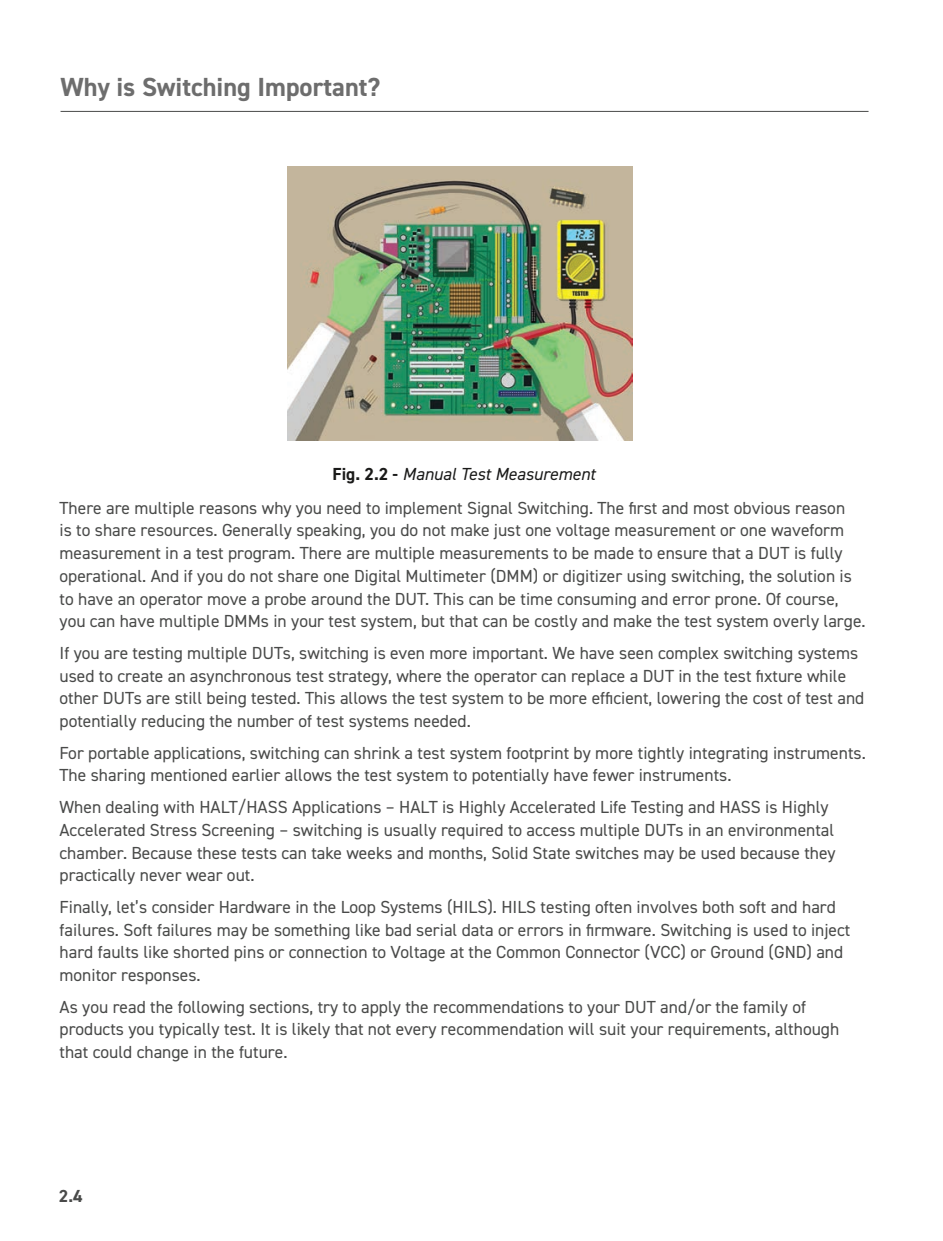
<style>
.page{position:relative;width:943px;height:1241px;background:#fff}
.page>*{position:absolute;margin:0;border:0;box-sizing:border-box;transform-origin:0 0}
.t1{font:700 26.25px "DIN2014";color:#6d6d6d}
.Body_Para{font:17.5px/22.8px "DIN2014";color:#494a49}
.t2{font:italic 17.5px "DIN2014";color:#1a1a19}
.t3{font:700 17.5px "DIN2014";color:#494a49}
.s1{font-weight:700;font-style:normal}
</style>
<div class="page">
<hr style="left:61px;top:111px;width:807px;height:1px;background:#494a49">
<img style="left:287px;top:167px;width:346px;height:274px">
<h1 class="t1" style="left:61px;top:70px;width:321px">Why is Switching Important?</h1>
<p class="t2" style="left:332px;top:463px;width:264px"><span class="s1">Fig. 2.2 -</span> Manual Test Measurement</p>
<p class="Body_Para" style="left:60px;top:495px;width:807px">There are multiple reasons why you need to implement Signal Switching. The first and most obvious reason<br>is to share resources. Generally speaking, you do not make just one voltage measurement or one waveform measurement in a test program. There are multiple measurements to be made to ensure that a DUT is fully operational. And if you do not share one Digital Multimeter (DMM) or digitizer using switching, the solution is to have an operator move a probe around the DUT. This can be time consuming and error prone. Of course, you can have multiple DMMs in your test system, but that can be costly and make the test system overly large.</p>
<p class="Body_Para" style="left:60px;top:641px;width:806px">If you are testing multiple DUTs, switching is even more important. We have seen complex switching systems used to create an asynchronous test strategy, where the operator can replace a DUT in the test fixture while other DUTs are still being tested. This allows the test system to be more efficient, lowering the cost of test and potentially reducing the number of test systems needed.</p>
<p class="Body_Para" style="left:60px;top:740px;width:807px">For portable applications, switching can shrink a test system footprint by more tightly integrating instruments.<br>The sharing mentioned earlier allows the test system to potentially have fewer instruments.</p>
<p class="Body_Para" style="left:60px;top:795px;width:777px">When dealing with HALT/HASS Applications – HALT is Highly Accelerated Life Testing and HASS is Highly Accelerated Stress Screening – switching is usually required to access multiple DUTs in an environmental chamber. Because these tests can take weeks and months, Solid State switches may be used because they practically never wear out.</p>
<p class="Body_Para" style="left:60px;top:894px;width:792px">Finally, let’s consider Hardware in the Loop Systems (HILS). HILS testing often involves both soft and hard failures. Soft failures may be something like bad serial data or errors in firmware. Switching is used to inject hard faults like shorted pins or connection to Voltage at the Common Connector (VCC) or Ground (GND) and monitor responses.</p>
<p class="Body_Para" style="left:60px;top:994px;width:781px">As you read the following sections, try to apply the recommendations to your DUT and/or the family of products you typically test. It is likely that not every recommendation will suit your requirements, although that could change in the future.</p>
<p class="t3" style="left:59px;top:1183px;width:25px">2.4</p>
</div>
